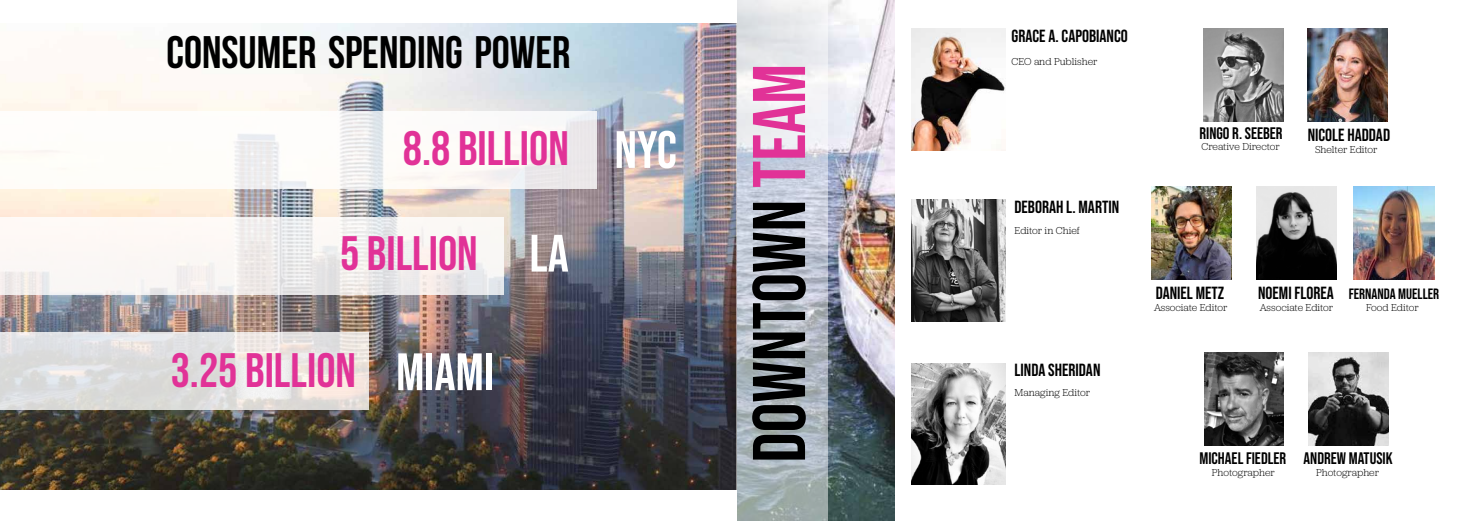
<style>
.page{position:relative;width:1474px;height:521px;background:#fff}
.page>*{position:absolute;margin:0;border:0;box-sizing:border-box;transform-origin:0 0}
.t1{font:74.38px "Bebas Neue";color:#000}
.t2{font:52.5px "Bebas Neue";color:#fff}
.t3{font:48.12px "Bebas Neue";color:#e13297}
.t4{font:45.59px "Bebas Neue";color:#000}
.t5{font:17.5px "Bebas Neue";color:#000}
.t6{font:16.62px "Bebas Neue";color:#000}
.t7{font:14.88px "Bebas Neue";color:#000}
.t8{font:300 10.5px "Jubilat Mdash";letter-spacing:-.005em;color:#000}
.s1{color:#e13297}
.s2{font-size:17.5px}
</style>
<div class="page">
<img style="left:0;top:23px;width:737px;height:466px">
<svg style="left:0;top:111px;width:596px;height:78px"></svg>
<svg style="left:0;top:217px;width:503px;height:78px;fill:#f9f6f4"></svg>
<svg style="left:0;top:332px;width:368px;height:78px;background:#e3e1df"></svg>
<img style="left:827px;top:0;width:68px;height:521px">
<svg style="left:737px;top:0;width:90px;height:521px;background:#c6ccd3"></svg>
<img style="left:911px;top:200px;width:94px;height:121px">
<img style="left:911px;top:29px;width:94px;height:121px">
<img style="left:911px;top:363px;width:94px;height:122px">
<img style="left:1151px;top:186px;width:80px;height:94px">
<img style="left:1256px;top:186px;width:80px;height:94px">
<img style="left:1203px;top:29px;width:80px;height:93px">
<img style="left:1204px;top:352px;width:79px;height:93px">
<img style="left:1308px;top:352px;width:80px;height:93px">
<img style="left:1307px;top:29px;width:80px;height:93px">
<img style="left:1353px;top:186px;width:80px;height:94px">
<h3 class="t4" style="left:166px;top:27px;width:405px">CONSUMER SPENDING POWER</h3>
<h3 class="t3" style="left:403px;top:121px;width:168px">8.8 BILLION</h3>
<h3 class="t3" style="left:340px;top:226px;width:139px">5 BILLION</h3>
<h3 class="t3" style="left:171px;top:343px;width:187px">3.25 BILLION</h3>
<h2 class="t2" style="left:396px;top:342px;width:99px">MIAMI</h2>
<h2 class="t2" style="left:529px;top:224px;width:41px">LA</h2>
<h2 class="t2" style="left:614px;top:120px;width:64px">NYC</h2>
<h1 class="t1" style="left:737px;top:463px;width:400px;rotate:-90deg">DOWNTOWN <span class="s1">TEAM</span></h1>
<h3 class="t5" style="left:1011px;top:26px;width:118px">GRACE A. CAPOBIANCO</h3>
<p class="t8" style="left:1011px;top:55px;width:87px">CEO and Publisher</p>
<h3 class="t5" style="left:1014px;top:197px;width:106px">DEBORAH L. MARTIN</h3>
<p class="t8" style="left:1014px;top:224px;width:67px">Editor in Chief</p>
<h3 class="t5" style="left:1014px;top:360px;width:87px">LINDA SHERIDAN</h3>
<p class="t8" style="left:1014px;top:386px;width:77px">Managing Editor</p>
<h3 class="t6" style="left:1199px;top:123px;width:85px">RINGO R. SEEBER</h3>
<p class="t8" style="left:1201px;top:140px;width:80px">Creative Director</p>
<h3 class="t5" style="left:1307px;top:125px;width:84px">NICOLE HADDAD</h3>
<p class="t8" style="left:1314px;top:143px;width:64px">Shelter Editor</p>
<h3 class="t5" style="left:1155px;top:283px;width:70px">DANIEL METZ</h3>
<p class="t8" style="left:1153px;top:301px;width:75px">Associate Editor</p>
<h3 class="t7" style="left:1258px;top:285px;width:183px"><span class="s2">NOEMI FLOREA</span> FERNANDA MUELLER</h3>
<p class="t8" style="left:1259px;top:301px;width:75px">Associate Editor</p>
<p class="t8" style="left:1365px;top:301px;width:54px">Food Editor</p>
<h3 class="t6" style="left:1199px;top:449px;width:195px">MICHAEL FIEDLER ANDREW MATUSIK</h3>
<p class="t8" style="left:1211px;top:466px;width:64px">Photographer</p>
<p class="t8" style="left:1315px;top:466px;width:64px">Photographer</p>
</div>
